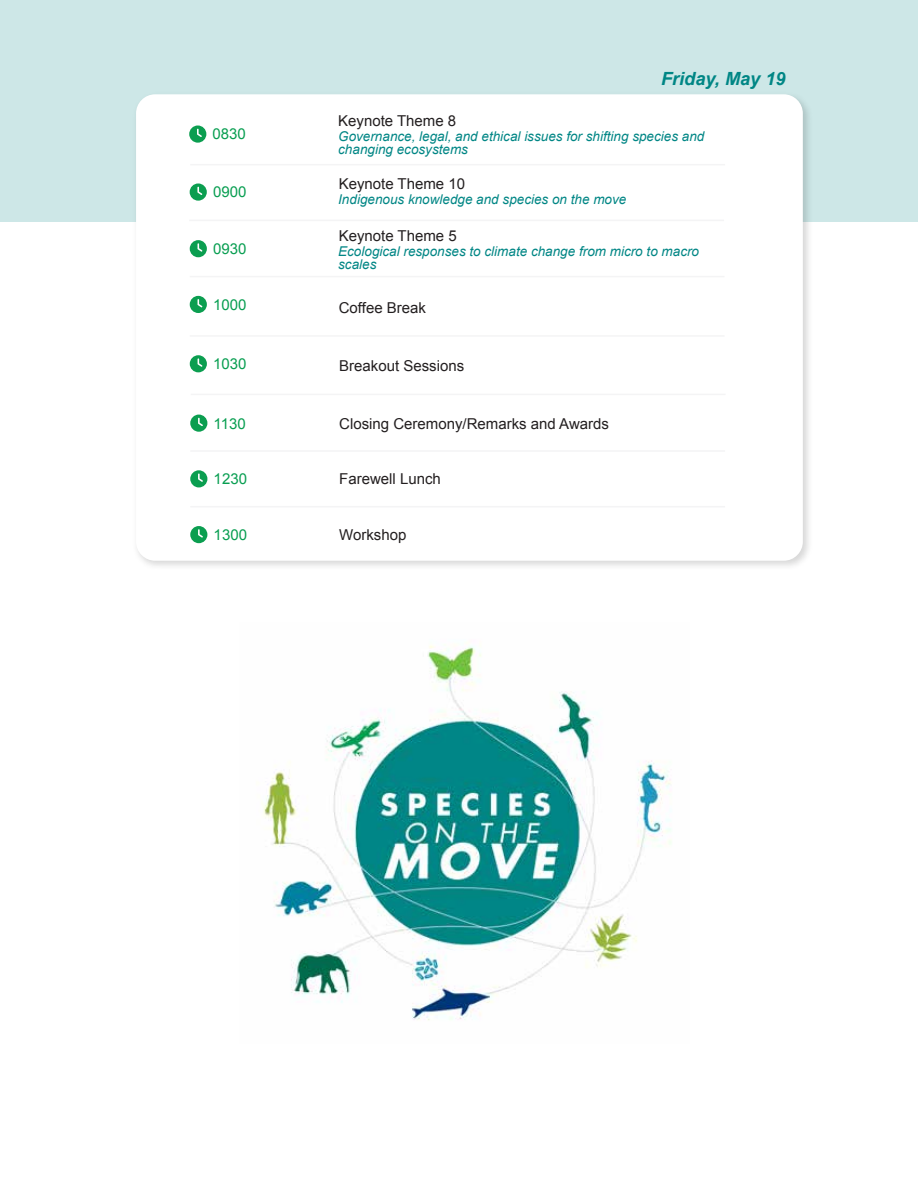
<style>
.page{position:relative;width:918px;height:1188px;background:#fff}
.page>*{position:absolute;margin:0;border:0;box-sizing:border-box;transform-origin:0 0}
.t1{font:italic 700 18.15px "Arial";color:#008685}
.t2{font:15px "Arial";color:#231f20}
.t3{font:15px "Arial";color:#089e51}
.t4{font:italic 13.5px/13.5px "Arial";color:#008685}
</style>
<div class="page">
<div style="left:0;top:0;width:918px;height:222px;background:#cde7e7"></div>
<img style="left:136px;top:97px;width:673px;height:469px">
<div style="left:136px;top:94px;width:667px;height:467px;background:#fff;border-radius:19px"></div>
<svg style="left:189px;top:125px;width:17px;height:18px"></svg>
<svg style="left:190px;top:183px;width:17px;height:18px"></svg>
<hr style="left:190px;top:164px;width:535px;height:1px;background:#f4f4f5">
<svg style="left:190px;top:240px;width:17px;height:17px"></svg>
<svg style="left:190px;top:296px;width:17px;height:17px"></svg>
<hr style="left:190px;top:276px;width:535px;height:1px;background:#f4f4f5">
<hr style="left:189px;top:220px;width:535px;height:1px;background:#f4f4f5">
<svg style="left:190px;top:355px;width:17px;height:17px"></svg>
<hr style="left:190px;top:335px;width:535px;height:2px;background:#f4f4f5">
<hr style="left:191px;top:394px;width:535px;height:1px;background:#f4f4f5">
<svg style="left:190px;top:415px;width:17px;height:17px"></svg>
<svg style="left:190px;top:470px;width:17px;height:17px"></svg>
<hr style="left:190px;top:450px;width:535px;height:2px;background:#f4f4f5">
<svg style="left:190px;top:526px;width:17px;height:17px"></svg>
<hr style="left:190px;top:506px;width:535px;height:1px;background:#f4f4f5">
<img style="left:261px;top:645px;width:410px;height:376px">
<h1 class="t1" style="left:661px;top:67px;width:126px">Friday, May 19</h1>
<p class="t2" style="left:338px;top:111px;width:120px">Keynote Theme 8</p>
<p class="t3" style="left:213px;top:124px;width:35px">0830</p>
<p class="t4" style="left:338px;top:130px;width:368px">Governance, legal, and ethical issues for shifting species and changing ecosystems</p>
<p class="t4" style="left:338px;top:193px;width:290px">Indigenous knowledge and species on the move</p>
<p class="t2" style="left:339px;top:226px;width:120px">Keynote Theme 5</p>
<p class="t4" style="left:338px;top:245px;width:362px">Ecological responses to climate change from micro to macro scales</p>
<p class="t3" style="left:213px;top:182px;width:35px">0900</p>
<p class="t2" style="left:339px;top:174px;width:128px">Keynote Theme 10</p>
<p class="t3" style="left:213px;top:239px;width:35px">0930</p>
<p class="t3" style="left:213px;top:295px;width:35px">1000</p>
<p class="t3" style="left:213px;top:354px;width:35px">1030</p>
<p class="t2" style="left:339px;top:298px;width:89px">Coffee Break</p>
<p class="t2" style="left:339px;top:356px;width:127px">Breakout Sessions</p>
<p class="t3" style="left:214px;top:413px;width:34px">1130</p>
<p class="t2" style="left:339px;top:413px;width:271px">Closing Ceremony/Remarks and Awards</p>
<p class="t3" style="left:214px;top:469px;width:35px">1230</p>
<p class="t2" style="left:339px;top:469px;width:103px">Farewell Lunch</p>
<p class="t3" style="left:214px;top:525px;width:35px">1300</p>
<p class="t2" style="left:339px;top:525px;width:69px">Workshop</p>
</div>
